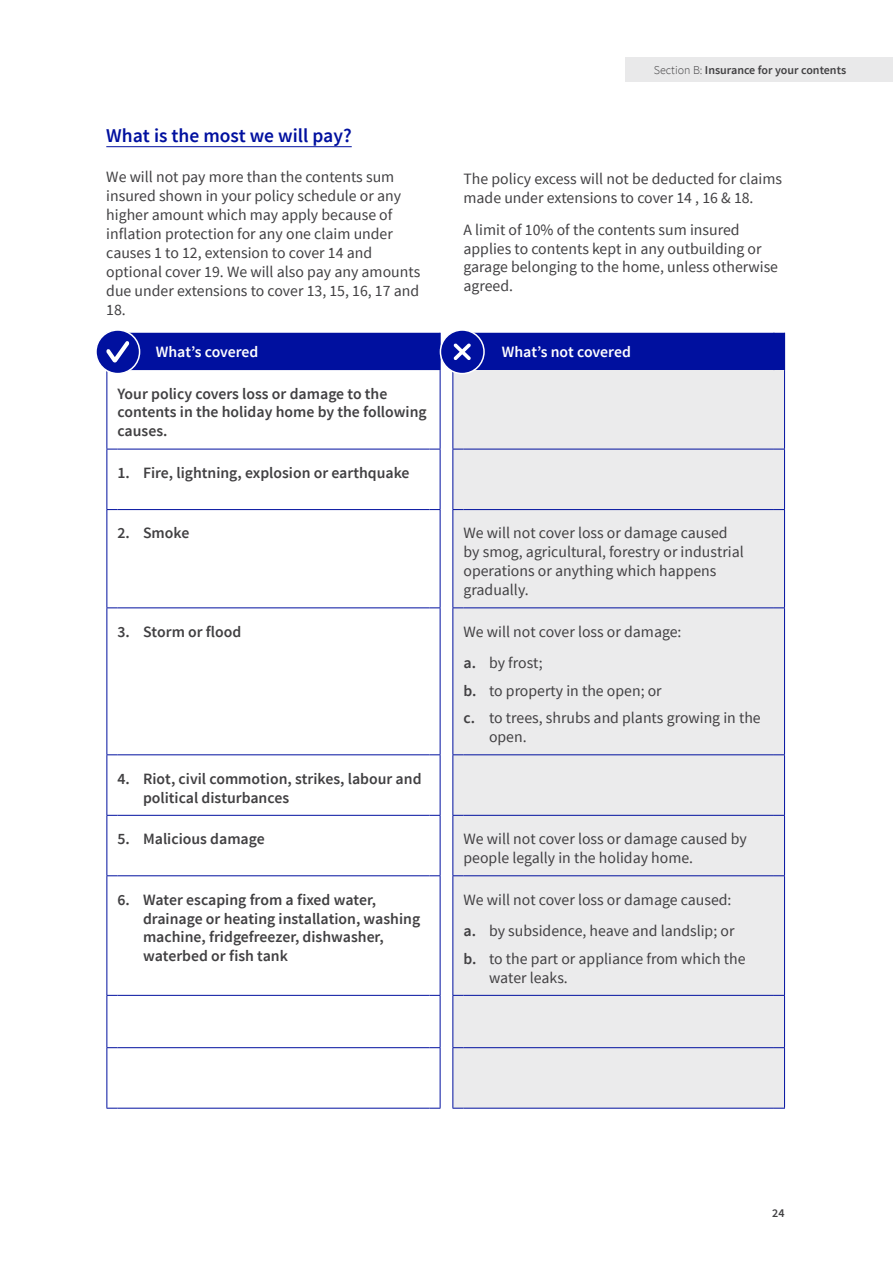
<style>
.page{position:relative;width:893px;height:1263px;background:#fff}
.page>*{position:absolute;margin:0;border:0;box-sizing:border-box;transform-origin:0 0}
.t1{font:600 19.5px "Source Sans Pro";color:#00109f}
.t2{font:15.75px/18.9px "Source Sans Pro";color:#414042}
.t3{font:600 15.75px/18.9px "Source Sans Pro";color:#414042}
.t4{font:600 15.75px "Source Sans Pro";color:#fff}
.t5{font:600 12px "Source Sans Pro";color:#414042}
.s1{font-weight:300}
.s2{font-weight:600}
</style>
<div class="page">
<hr style="left:106px;top:146px;width:246px;height:1px;background:#00109f">
<div style="left:625px;top:57px;width:268px;height:24px;background:#e9e9ea"></div>
<div style="left:453px;top:370px;width:331px;height:738px;background:#ebebec"></div>
<hr style="left:452px;top:370px;width:1px;height:79px;background:#00109f">
<hr style="left:784px;top:370px;width:1px;height:79px;background:#00109f">
<hr style="left:452px;top:449px;width:1px;height:60px;background:#00109f">
<hr style="left:784px;top:449px;width:1px;height:60px;background:#00109f">
<hr style="left:452px;top:510px;width:1px;height:97px;background:#00109f">
<hr style="left:784px;top:510px;width:1px;height:97px;background:#00109f">
<hr style="left:452px;top:608px;width:1px;height:146px;background:#00109f">
<hr style="left:784px;top:608px;width:1px;height:146px;background:#00109f">
<hr style="left:452px;top:755px;width:1px;height:60px;background:#00109f">
<hr style="left:784px;top:755px;width:1px;height:60px;background:#00109f">
<hr style="left:452px;top:816px;width:1px;height:59px;background:#00109f">
<hr style="left:784px;top:816px;width:1px;height:59px;background:#00109f">
<hr style="left:452px;top:876px;width:1px;height:119px;background:#00109f">
<hr style="left:784px;top:876px;width:1px;height:119px;background:#00109f">
<hr style="left:452px;top:996px;width:1px;height:51px;background:#00109f">
<hr style="left:784px;top:996px;width:1px;height:51px;background:#00109f">
<hr style="left:452px;top:1048px;width:1px;height:60px;background:#00109f">
<hr style="left:784px;top:1048px;width:1px;height:60px;background:#00109f">
<hr style="left:440px;top:333px;width:1px;height:37px;background:#00109f">
<hr style="left:463px;top:449px;width:311px;height:1px;background:#00109f">
<hr style="left:463px;top:509px;width:311px;height:1px;background:#00109f">
<hr style="left:463px;top:607px;width:311px;height:1px;background:#00109f">
<hr style="left:463px;top:754px;width:311px;height:1px;background:#00109f">
<hr style="left:463px;top:815px;width:311px;height:1px;background:#00109f">
<hr style="left:463px;top:875px;width:311px;height:1px;background:#00109f">
<hr style="left:463px;top:995px;width:311px;height:1px;background:#00109f">
<hr style="left:463px;top:1047px;width:311px;height:1px;background:#00109f">
<hr style="left:463px;top:1108px;width:311px;height:1px;background:#00109f">
<hr style="left:784px;top:333px;width:1px;height:37px;background:#00109f">
<hr style="left:106px;top:370px;width:1px;height:79px;background:#00109f">
<hr style="left:440px;top:370px;width:1px;height:79px;background:#00109f">
<hr style="left:106px;top:449px;width:1px;height:60px;background:#00109f">
<hr style="left:117px;top:449px;width:312px;height:1px;background:#00109f">
<hr style="left:440px;top:449px;width:1px;height:60px;background:#00109f">
<hr style="left:106px;top:510px;width:1px;height:97px;background:#00109f">
<hr style="left:106px;top:608px;width:1px;height:146px;background:#00109f">
<hr style="left:106px;top:755px;width:1px;height:60px;background:#00109f">
<hr style="left:106px;top:816px;width:1px;height:59px;background:#00109f">
<hr style="left:106px;top:876px;width:1px;height:119px;background:#00109f">
<hr style="left:106px;top:996px;width:1px;height:51px;background:#00109f">
<hr style="left:106px;top:1048px;width:1px;height:60px;background:#00109f">
<hr style="left:117px;top:509px;width:312px;height:1px;background:#00109f">
<hr style="left:117px;top:607px;width:312px;height:1px;background:#00109f">
<hr style="left:117px;top:754px;width:312px;height:1px;background:#00109f">
<hr style="left:117px;top:815px;width:312px;height:1px;background:#00109f">
<hr style="left:117px;top:875px;width:312px;height:1px;background:#00109f">
<hr style="left:117px;top:995px;width:312px;height:1px;background:#00109f">
<hr style="left:117px;top:1047px;width:312px;height:1px;background:#00109f">
<hr style="left:117px;top:1108px;width:312px;height:1px;background:#00109f">
<hr style="left:440px;top:510px;width:1px;height:97px;background:#00109f">
<hr style="left:440px;top:608px;width:1px;height:146px;background:#00109f">
<hr style="left:440px;top:755px;width:1px;height:60px;background:#00109f">
<hr style="left:440px;top:816px;width:1px;height:59px;background:#00109f">
<hr style="left:440px;top:876px;width:1px;height:119px;background:#00109f">
<hr style="left:440px;top:996px;width:1px;height:51px;background:#00109f">
<hr style="left:440px;top:1048px;width:1px;height:60px;background:#00109f">
<svg style="left:96px;top:330px;width:44px;height:44px"></svg>
<div style="left:95px;top:329px;width:45px;height:45px;border:2px solid #fff;border-radius:50%"></div>
<div style="left:106px;top:333px;width:334px;height:37px;background:#00109f"></div>
<svg style="left:440px;top:330px;width:44px;height:44px"></svg>
<div style="left:440px;top:329px;width:45px;height:45px;border:2px solid #fff;border-radius:50%"></div>
<div style="left:453px;top:333px;width:331px;height:37px;background:#00109f"></div>
<p class="t1" style="left:106px;top:123px;width:247px">What is the most we will pay?</p>
<p class="t2" style="left:106px;top:168px;width:315px">We will not pay more than the contents sum insured shown in your policy schedule or any higher amount which may apply because of inflation protection for any one claim under causes 1 to 12, extension to cover 14 and optional cover 19. We will also pay any amounts due under extensions to cover 13, 15, 16, 17 and 18.</p>
<p class="t5" style="left:654px;top:62px;width:194px"><span class="s1">Section B:</span> Insurance for your contents</p>
<p class="t2" style="left:463px;top:170px;width:320px">The policy excess will not be deducted for claims made under extensions to cover 14 , 16 &amp; 18.</p>
<p class="t2" style="left:463px;top:220px;width:316px">A limit of 10% of the contents sum insured applies to contents kept in any outbuilding or garage belonging to the home, unless otherwise agreed.</p>
<p class="t4" style="left:156px;top:342px;width:104px">What’s covered</p>
<p class="t4" style="left:502px;top:342px;width:131px">What’s not covered</p>
<p class="t3" style="left:118px;top:384px;width:311px">Your policy covers loss or damage to the contents in the holiday home by the following causes.</p>
<p class="t3" style="left:118px;top:464px;width:294px">1. Fire, lightning, explosion or earthquake</p>
<p class="t3" style="left:118px;top:524px;width:73px">2. Smoke</p>
<p class="t2" style="left:463px;top:524px;width:282px">We will not cover loss or damage caused by smog, agricultural, forestry or industrial operations or anything which happens gradually.</p>
<p class="t3" style="left:118px;top:622px;width:125px">3. Storm or flood</p>
<p class="t2" style="left:463px;top:616px;width:219px;line-height:31.7px">We will not cover loss or damage: <span class="s2">a.</span> by frost;</p>
<p class="t2" style="left:463px;top:677px;width:299px;line-height:27.5px"><span class="s2">b.</span> to property in the open; or<br><span class="s2">c.</span> to trees, shrubs and plants growing in the</p>
<p class="t2" style="left:489px;top:728px;width:39px">open.</p>
<p class="t3" style="left:143px;top:769px;width:280px;text-indent:-26px">4. Riot, civil commotion, strikes, labour and political disturbances</p>
<p class="t3" style="left:118px;top:830px;width:149px">5. Malicious damage</p>
<p class="t2" style="left:463px;top:830px;width:285px">We will not cover loss or damage caused by people legally in the holiday home.</p>
<p class="t3" style="left:143px;top:890px;width:279px;text-indent:-26px">6. Water escaping from a fixed water, drainage or heating installation, washing machine, fridgefreezer, dishwasher, waterbed or fish tank</p>
<p class="t2" style="left:463px;top:884px;width:272px;line-height:31.7px">We will not cover loss or damage caused: <span class="s2">a.</span> by subsidence, heave and landslip; or</p>
<p class="t2" style="left:489px;top:949px;width:258px;text-indent:-26px"><span class="s2">b.</span> to the part or appliance from which the water leaks.</p>
<p class="t5" style="left:772px;top:1206px;width:14px">24</p>
</div>
